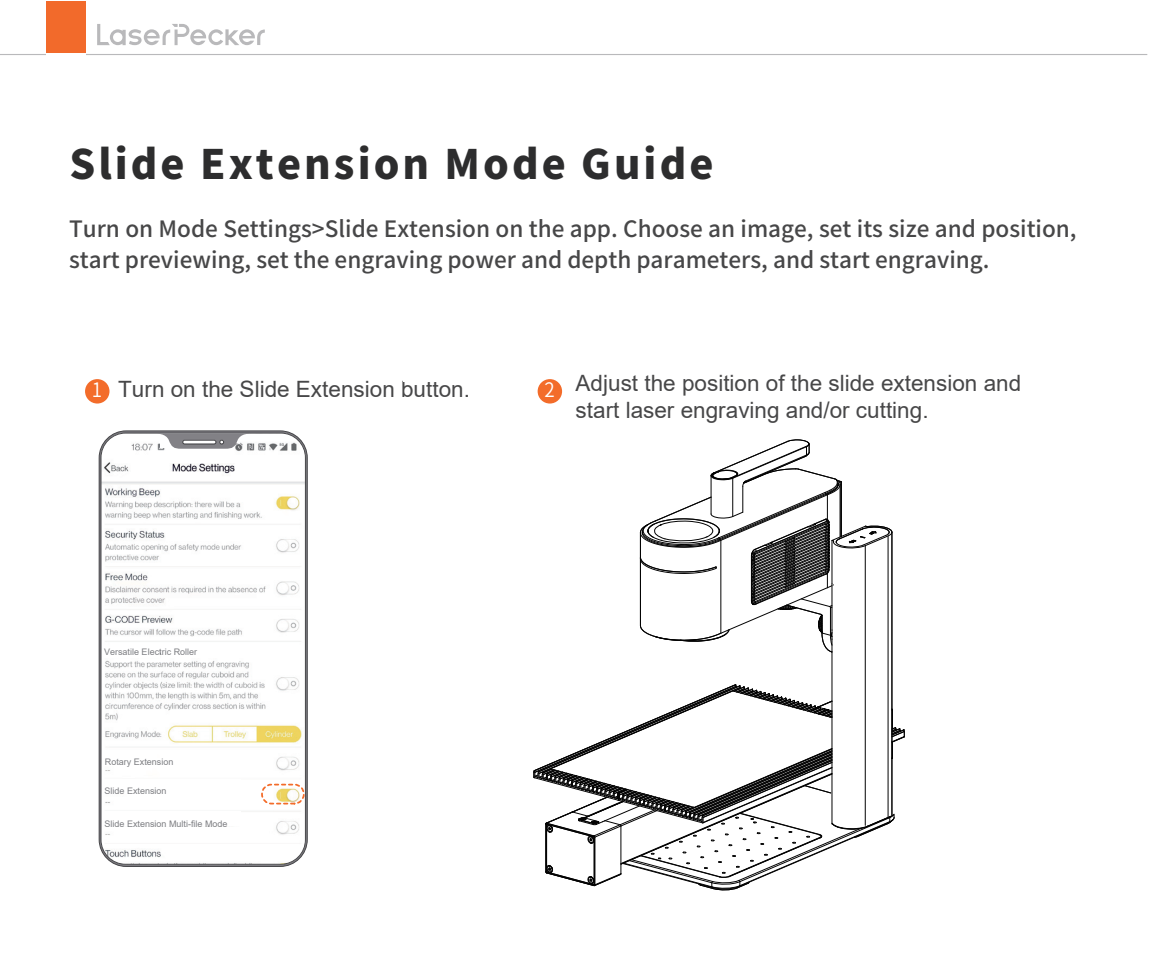
<style>
.page{position:relative;width:1149px;height:957px;background:#fff}
.page>*{position:absolute;margin:0;border:0;box-sizing:border-box;transform-origin:0 0}
.t1{font:800 40.5px "Source Han Sans CN";letter-spacing:.075em;color:#2d2d2e}
.t2{font:500 22.5px/31.5px "Source Han Sans CN";color:#474748}
.t3{font:22.5px/27px "Arial";color:#474748}
.t4{font:9px "Arial";color:#7d7e82}
.s1{font-family:"Source Han Sans CN";font-size:20.03px;color:#fff}
</style>
<div class="page">
<div style="left:46px;top:1px;width:39px;height:52px;background:#f26a2b"></div>
<hr style="left:0;top:54px;width:1146px;height:1px;background:#b9b9bb">
<div style="left:46px;top:53px;width:39px;height:5px;background:#fff"></div>
<svg style="left:97px;top:24px;width:168px;height:21px"></svg>
<div style="left:99px;top:430px;width:208px;height:436px;border:1px solid #444447;border-radius:27px"></div>
<img style="left:102px;top:433px;width:203px;height:431px">
<div style="left:101px;top:433px;width:204px;height:431px;border:1px solid #444447;border-radius:25px"></div>
<svg style="left:156px;top:433px;width:94px;height:16px"></svg>
<div style="left:261px;top:783px;width:43px;height:21px;border:2px dashed #f36c2a;border-radius:9px"></div>
<div style="left:85px;top:379px;width:24px;height:24px;background:#f36c2a;border-radius:50%"></div>
<div style="left:537px;top:379px;width:25px;height:24px;background:#f36c2a;border-radius:50%"></div>
<hr style="left:831px;top:540px;width:1px;height:284px;background:#030303">
<hr style="left:891px;top:532px;width:1px;height:283px;background:#030303">
<hr style="left:887px;top:536px;width:1px;height:282px;background:#030303">
<hr style="left:864px;top:545px;width:1px;height:280px;background:#030303">
<svg style="left:639px;top:439px;width:253px;height:213px"></svg>
<svg style="left:533px;top:684px;width:371px;height:206px"></svg>
<div style="left:102px;top:645px;width:57px;height:13px;background:#fff"></div>
<div style="left:103px;top:750px;width:54px;height:13px;background:#fff"></div>
<div style="left:103px;top:779px;width:138px;height:14px;background:#fff"></div>
<div style="left:103px;top:811px;width:138px;height:15px;background:#fff"></div>
<h1 class="t1" style="left:69px;top:142px;width:645px">Slide Extension Mode Guide</h1>
<p class="t2" style="left:69px;top:213px;width:1008px">Turn on Mode Settings&gt;Slide Extension on the app. Choose an image, set its size and position, start previewing, set the engraving power and depth parameters, and start engraving.</p>
<p class="t3" style="left:92px;top:375px;width:379px"><span class="s1">1</span> Turn on the Slide Extension button.</p>
<p class="t3" style="left:575px;top:370px;width:447px;text-indent:-31px"><sub>2</sub> Adjust the position of the slide extension and start laser engraving and/or cutting.</p>
<p class="t4" style="left:104px;top:645px;width:95px">Versatile Electric Roller</p>
<p class="t4" style="left:105px;top:755px;width:70px">Rotary Extension</p>
<p class="t4" style="left:104px;top:784px;width:64px">Slide Extension</p>
<p class="t4" style="left:104px;top:817px;width:125px">Slide Extension Multi-file Mode</p>
</div>
